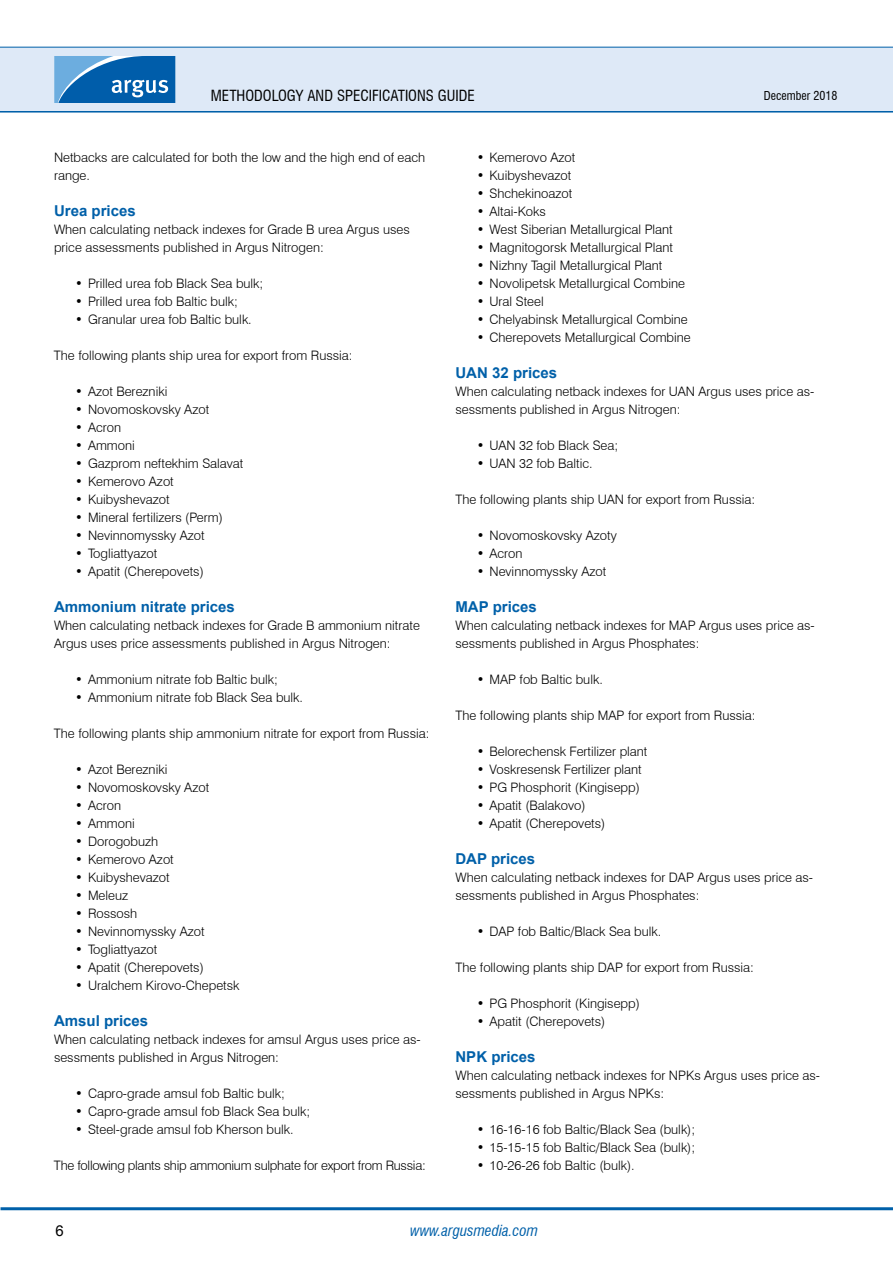
<style>
.page{position:relative;width:893px;height:1263px;background:#fff}
.page>*{position:absolute;margin:0;border:0;box-sizing:border-box;transform-origin:0 0}
.t1{font:700 15px "Arial";color:#0060a9}
.t2{font:condensed 15px "Swiss 721 BT";color:#000}
.t3{font:italic condensed 15px "Swiss 721 BT";color:#0060a9}
.t4{font:15px "Arial";color:#000}
.t5{font:300 13.05px/18px "Swiss 721 BT";color:#000}
.t6{font:300 13.05px "Swiss 721 BT";letter-spacing:-.02em;color:#000}
.t7{font:condensed 12px "Swiss 721 BT";color:#000}
</style>
<div class="page">
<hr style="left:0;top:110px;width:893px;height:3px;background:#0060a9">
<div style="left:0;top:47px;width:893px;height:64px;background:#dee9f7"></div>
<hr style="left:0;top:47px;width:893px;height:1px;background:#0060a9">
<svg style="left:54px;top:56px;width:121px;height:47px;background:#307ebd"></svg>
<hr style="left:1px;top:1207px;width:892px;height:3px;background:#0060a9">
<p class="t2" style="left:211px;top:86px;width:106px">METHODOLOGY AND</p>
<p class="t2" style="left:337px;top:86px;width:139px">SPECIFICATIONS GUIDE</p>
<p class="t7" style="left:764px;top:88px;width:75px">DECEMBER 2018</p>
<p class="t5" style="left:54px;top:148px;width:373px">Netbacks are calculated for both the low and the high end of each range.</p>
<p class="t1" style="left:54px;top:201px;width:83px">Urea prices</p>
<p class="t5" style="left:54px;top:220px;width:357px">When calculating netback indexes for Grade B urea Argus uses price assessments published in Argus Nitrogen:</p>
<p class="t5" style="left:75px;top:274px;width:190px">• Prilled urea fob Black Sea bulk;</p>
<p class="t5" style="left:75px;top:292px;width:164px">• Prilled urea fob Baltic bulk;</p>
<p class="t5" style="left:75px;top:310px;width:178px">• Granular urea fob Baltic bulk.</p>
<p class="t5" style="left:54px;top:346px;width:300px">The following plants ship urea for export from Russia:</p>
<p class="t5" style="left:75px;top:382px;width:94px">• Azot Berezniki</p>
<p class="t5" style="left:75px;top:400px;width:135px">• Novomoskovsky Azot</p>
<p class="t5" style="left:75px;top:418px;width:47px">• Acron</p>
<p class="t5" style="left:75px;top:436px;width:61px">• Ammoni</p>
<p class="t5" style="left:75px;top:454px;width:170px">• Gazprom neftekhim Salavat</p>
<p class="t5" style="left:75px;top:472px;width:100px">• Kemerovo Azot</p>
<p class="t5" style="left:75px;top:490px;width:96px">• Kuibyshevazot</p>
<p class="t5" style="left:75px;top:508px;width:149px">• Mineral fertilizers (Perm)</p>
<p class="t5" style="left:75px;top:526px;width:131px">• Nevinnomyssky Azot</p>
<p class="t5" style="left:75px;top:544px;width:84px">• Togliattyazot</p>
<p class="t5" style="left:75px;top:562px;width:130px">• Apatit (Cherepovets)</p>
<p class="t1" style="left:54px;top:597px;width:182px">Ammonium nitrate prices</p>
<p class="t5" style="left:54px;top:616px;width:367px">When calculating netback indexes for Grade B ammonium nitrate<br>Argus uses price assessments published in Argus Nitrogen:</p>
<p class="t5" style="left:75px;top:670px;width:204px">• Ammonium nitrate fob Baltic bulk;</p>
<p class="t5" style="left:75px;top:688px;width:229px">• Ammonium nitrate fob Black Sea bulk.</p>
<p class="t5" style="left:54px;top:724px;width:377px">The following plants ship ammonium nitrate for export from Russia:</p>
<p class="t5" style="left:75px;top:760px;width:94px">• Azot Berezniki</p>
<p class="t5" style="left:75px;top:778px;width:135px">• Novomoskovsky Azot</p>
<p class="t5" style="left:75px;top:796px;width:47px">• Acron</p>
<p class="t5" style="left:75px;top:814px;width:61px">• Ammoni</p>
<p class="t5" style="left:75px;top:832px;width:84px">• Dorogobuzh</p>
<p class="t5" style="left:75px;top:850px;width:100px">• Kemerovo Azot</p>
<p class="t5" style="left:75px;top:868px;width:96px">• Kuibyshevazot</p>
<p class="t5" style="left:75px;top:886px;width:55px">• Meleuz</p>
<p class="t5" style="left:75px;top:904px;width:64px">• Rossosh</p>
<p class="t5" style="left:75px;top:922px;width:131px">• Nevinnomyssky Azot</p>
<p class="t5" style="left:75px;top:940px;width:84px">• Togliattyazot</p>
<p class="t5" style="left:75px;top:958px;width:130px">• Apatit (Cherepovets)</p>
<p class="t5" style="left:75px;top:976px;width:166px">• Uralchem Kirovo-Chepetsk</p>
<p class="t1" style="left:54px;top:1011px;width:96px">Amsul prices</p>
<p class="t5" style="left:54px;top:1030px;width:368px">When calculating netback indexes for amsul Argus uses price as&shy;sessments published in Argus Nitrogen:</p>
<p class="t5" style="left:75px;top:1084px;width:211px">• Capro-grade amsul fob Baltic bulk;</p>
<p class="t5" style="left:75px;top:1102px;width:236px">• Capro-grade amsul fob Black Sea bulk;</p>
<p class="t5" style="left:75px;top:1120px;width:220px">• Steel-grade amsul fob Kherson bulk.</p>
<p class="t6" style="left:54px;top:1157px;width:373px">The following plants ship ammonium sulphate for export from Russia:</p>
<p class="t5" style="left:477px;top:148px;width:100px">• Kemerovo Azot</p>
<p class="t5" style="left:477px;top:166px;width:96px">• Kuibyshevazot</p>
<p class="t5" style="left:477px;top:184px;width:97px">• Shchekinoazot</p>
<p class="t5" style="left:477px;top:202px;width:71px">• Altai-Koks</p>
<p class="t5" style="left:477px;top:220px;width:198px">• West Siberian Metallurgical Plant</p>
<p class="t5" style="left:477px;top:238px;width:198px">• Magnitogorsk Metallurgical Plant</p>
<p class="t5" style="left:477px;top:256px;width:187px">• Nizhny Tagil Metallurgical Plant</p>
<p class="t5" style="left:477px;top:274px;width:210px">• Novolipetsk Metallurgical Combine</p>
<p class="t5" style="left:477px;top:292px;width:68px">• Ural Steel</p>
<p class="t5" style="left:477px;top:310px;width:213px">• Chelyabinsk Metallurgical Combine</p>
<p class="t5" style="left:477px;top:328px;width:216px">• Cherepovets Metallurgical Combine</p>
<p class="t1" style="left:455px;top:363px;width:103px">UAN 32 prices</p>
<p class="t5" style="left:455px;top:382px;width:360px">When calculating netback indexes for UAN Argus uses price as&shy;sessments published in Argus Nitrogen:</p>
<p class="t5" style="left:477px;top:436px;width:143px">• UAN 32 fob Black Sea;</p>
<p class="t5" style="left:477px;top:454px;width:117px">• UAN 32 fob Baltic.</p>
<p class="t5" style="left:455px;top:490px;width:301px">The following plants ship UAN for export from Russia:</p>
<p class="t5" style="left:477px;top:526px;width:142px">• Novomoskovsky Azoty</p>
<p class="t5" style="left:477px;top:544px;width:47px">• Acron</p>
<p class="t5" style="left:477px;top:562px;width:131px">• Nevinnomyssky Azot</p>
<p class="t1" style="left:455px;top:597px;width:83px">MAP prices</p>
<p class="t5" style="left:455px;top:616px;width:361px">When calculating netback indexes for MAP Argus uses price as&shy;sessments published in Argus Phosphates:</p>
<p class="t5" style="left:477px;top:670px;width:128px">• MAP fob Baltic bulk.</p>
<p class="t5" style="left:455px;top:706px;width:302px">The following plants ship MAP for export from Russia:</p>
<p class="t5" style="left:477px;top:742px;width:172px">• Belorechensk Fertilizer plant</p>
<p class="t5" style="left:477px;top:760px;width:167px">• Voskresensk Fertilizer plant</p>
<p class="t5" style="left:477px;top:778px;width:165px">• PG Phosphorit (Kingisepp)</p>
<p class="t5" style="left:477px;top:796px;width:110px">• Apatit (Balakovo)</p>
<p class="t5" style="left:477px;top:814px;width:130px">• Apatit (Cherepovets)</p>
<p class="t1" style="left:455px;top:849px;width:81px">DAP prices</p>
<p class="t5" style="left:455px;top:868px;width:359px">When calculating netback indexes for DAP Argus uses price as&shy;sessments published in Argus Phosphates:</p>
<p class="t5" style="left:477px;top:922px;width:186px">• DAP fob Baltic/Black Sea bulk.</p>
<p class="t5" style="left:455px;top:958px;width:300px">The following plants ship DAP for export from Russia:</p>
<p class="t5" style="left:477px;top:994px;width:165px">• PG Phosphorit (Kingisepp)</p>
<p class="t5" style="left:477px;top:1012px;width:130px">• Apatit (Cherepovets)</p>
<p class="t1" style="left:455px;top:1047px;width:82px">NPK prices</p>
<p class="t5" style="left:455px;top:1066px;width:366px">When calculating netback indexes for NPKs Argus uses price as&shy;sessments published in Argus NPKs:</p>
<p class="t5" style="left:477px;top:1120px;width:220px">• 16-16-16 fob Baltic/Black Sea (bulk);</p>
<p class="t5" style="left:477px;top:1138px;width:220px">• 15-15-15 fob Baltic/Black Sea (bulk);</p>
<p class="t5" style="left:477px;top:1156px;width:159px">• 10-26-26 fob Baltic (bulk).</p>
<p class="t4" style="left:55px;top:1220px;width:10px">6</p>
<p class="t3" style="left:410px;top:1221px;width:129px">www.argusmedia.com</p>
</div>
